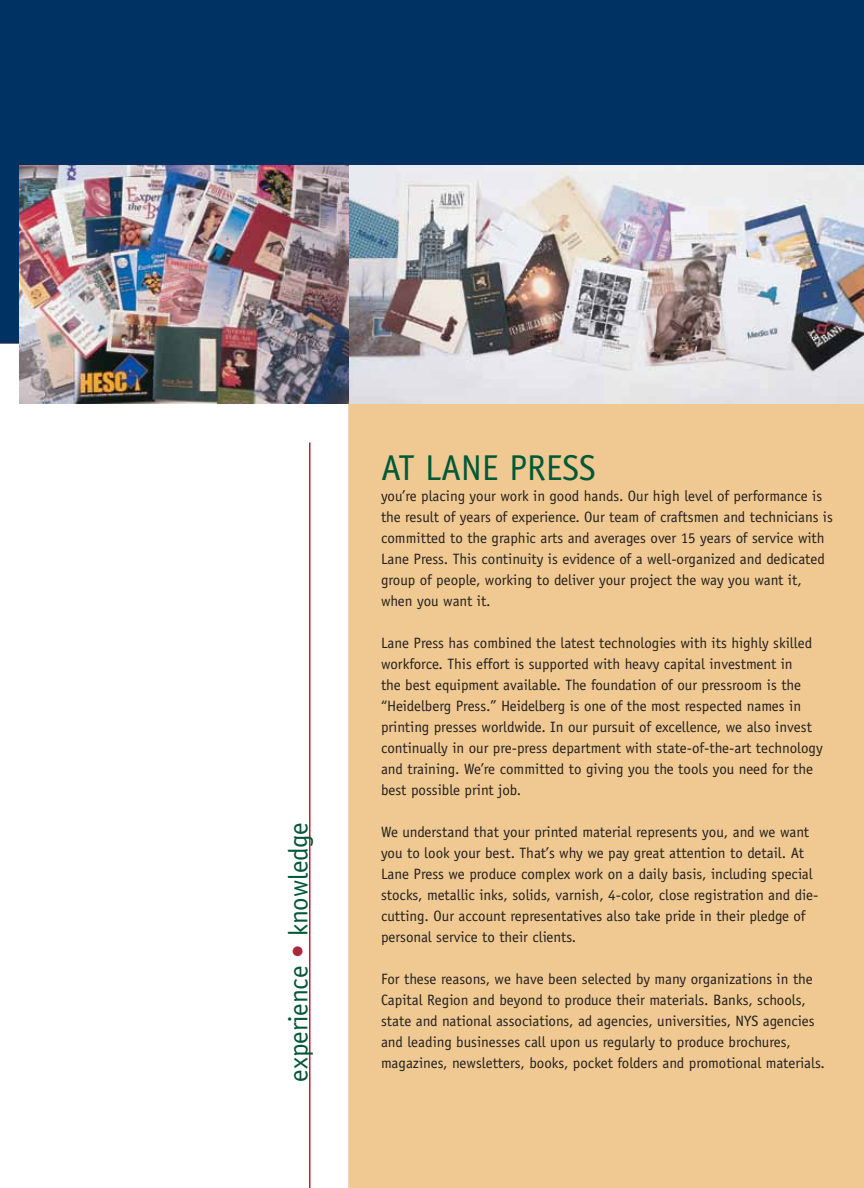
<style>
.page{position:relative;width:864px;height:1188px;background:#fff}
.page>*{position:absolute;margin:0;border:0;box-sizing:border-box;transform-origin:0 0}
.t1{font:36px "Officina Sans";color:#005837}
.t2{font:27px "Officina Sans";color:#005837}
.t3{font:15px/21px "Officina Sans";color:#231f20}
.s1{color:#aa273d}
</style>
<div class="page">
<div style="left:349px;top:404px;width:515px;height:784px;background:#efc991"></div>
<div style="left:0;top:0;width:864px;height:344px;background:#003263"></div>
<img style="left:349px;top:165px;width:515px;height:239px">
<img style="left:20px;top:165px;width:329px;height:239px">
<hr style="left:309px;top:442px;width:1px;height:746px;background:#aa273d">
<h2 class="t2" style="left:282px;top:1082px;width:261px;rotate:-90deg">experience <span class="s1">•</span> knowledge</h2>
<h1 class="t1" style="left:381px;top:447px;width:216px">At LAne Press</h1>
<p class="t3" style="left:381px;top:486px;width:453px">you’re placing your work in good hands. Our high level of performance is the result of years of experience. Our team of craftsmen and technicians is committed to the graphic arts and averages over 15 years of service with Lane Press. This continuity is evidence of a well-organized and dedicated group of people, working to deliver your project the way you want it, when you want it.</p>
<p class="t3" style="left:381px;top:633px;width:443px">Lane Press has combined the latest technologies with its highly skilled workforce. This effort is supported with heavy capital investment in<br>the best equipment available. The foundation of our pressroom is the “Heidelberg Press.” Heidelberg is one of the most respected names in printing presses worldwide. In our pursuit of excellence, we also invest continually in our pre-press department with state-of-the-art technology and training. We’re committed to giving you the tools you need for the best possible print job.</p>
<p class="t3" style="left:381px;top:822px;width:439px">We understand that your printed material represents you, and we want you to look your best. That’s why we pay great attention to detail. At Lane Press we produce complex work on a daily basis, including special stocks, metallic inks, solids, varnish, 4-color, close registration and die&shy;cutting. Our account representatives also take pride in their pledge of personal service to their clients.</p>
<p class="t3" style="left:381px;top:969px;width:446px">For these reasons, we have been selected by many organizations in the Capital Region and beyond to produce their materials. Banks, schools, state and national associations, ad agencies, universities, NYS agencies and leading businesses call upon us regularly to produce brochures, magazines, newsletters, books, pocket folders and promotional materials.</p>
</div>
